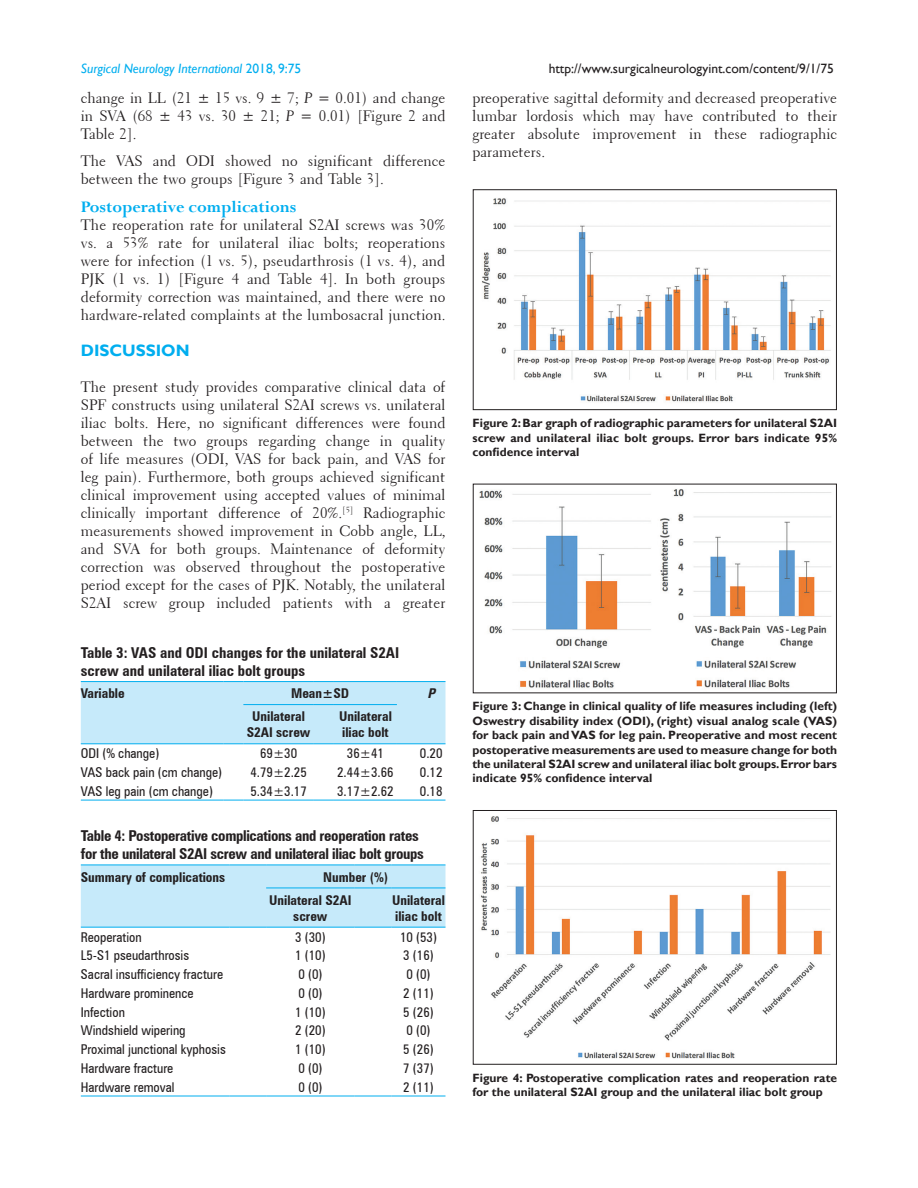
<style>
.page{position:relative;width:918px;height:1188px;background:#fff}
.page>*{position:absolute;margin:0;border:0;box-sizing:border-box;transform-origin:0 0}
.t1{font:700 18px "Perpetua";color:#00aeef}
.t2{font:700 16.5px "Gill Sans";color:#00aeef}
.TX{font:15px/18px "Transitional 521 BT Roman A";color:#231f20;text-align:justify}
.TT{font:700 condensed 15px/18px "Zurich BT";letter-spacing:-.02em;color:#231f20}
.TT-2{font:700 condensed 15px/18px "Zurich BT";color:#231f20}
.TB{font:condensed 13.5px "Zurich BT";color:#231f20}
.TCH{font:700 condensed 13.5px/16.2px "Zurich BT";color:#231f20;text-align:center}
.TBL{font:condensed 13.5px "Zurich BT";color:#231f20}
.t3{font:13.5px "Gill Sans";color:#231f20}
.t4{font:italic 13.5px "Gill Sans";color:#00aeef}
.TCH-2{font:italic 700 condensed 13.5px "Zurich BT";color:#231f20}
.FGC{font:700 12px/14.4px "Gill Sans";color:#231f20;text-align:justify}
.s1{font-style:normal}
.s2{font-family:"Transitional 521 BT Cursive A"}
</style>
<div class="page">
<hr style="left:81px;top:800px;width:142px;height:1px;background:#00aeef">
<svg style="left:223px;top:800px;width:20px;height:1px"></svg>
<hr style="left:243px;top:800px;width:71px;height:1px;background:#00aeef">
<svg style="left:314px;top:800px;width:20px;height:1px"></svg>
<hr style="left:334px;top:800px;width:63px;height:1px;background:#00aeef">
<svg style="left:397px;top:800px;width:49px;height:1px"></svg>
<div style="left:81px;top:681px;width:365px;height:63px;background:#c6eafa"></div>
<img style="left:479px;top:489px;width:353px;height:199px">
<img style="left:481px;top:198px;width:350px;height:204px">
<div style="left:473px;top:190px;width:364px;height:220px;border:1px solid #231f20"></div>
<div style="left:81px;top:866px;width:365px;height:61px;background:#c6eafa"></div>
<hr style="left:81px;top:1096px;width:148px;height:1px;background:#00aeef">
<hr style="left:229px;top:1096px;width:37px;height:1px;background:#00aeef">
<hr style="left:266px;top:1096px;width:89px;height:1px;background:#00aeef">
<hr style="left:355px;top:1096px;width:37px;height:1px;background:#00aeef">
<hr style="left:392px;top:1096px;width:54px;height:1px;background:#00aeef">
<hr style="left:81px;top:927px;width:148px;height:1px;background:#00aeef">
<hr style="left:229px;top:927px;width:37px;height:1px;background:#00aeef">
<hr style="left:266px;top:927px;width:89px;height:1px;background:#00aeef">
<hr style="left:355px;top:927px;width:37px;height:1px;background:#00aeef">
<hr style="left:392px;top:927px;width:54px;height:1px;background:#00aeef">
<hr style="left:81px;top:865px;width:148px;height:1px;background:#00aeef">
<hr style="left:229px;top:865px;width:37px;height:1px;background:#00aeef">
<hr style="left:266px;top:865px;width:89px;height:1px;background:#00aeef">
<hr style="left:355px;top:865px;width:37px;height:1px;background:#00aeef">
<hr style="left:392px;top:865px;width:54px;height:1px;background:#00aeef">
<hr style="left:266px;top:888px;width:89px;height:1px;background:#00aeef">
<hr style="left:355px;top:888px;width:37px;height:1px;background:#00aeef">
<hr style="left:392px;top:888px;width:54px;height:1px;background:#00aeef">
<img style="left:480px;top:816px;width:351px;height:243px">
<div style="left:473px;top:810px;width:364px;height:254px;border:1px solid #231f20"></div>
<p class="t4" style="left:81px;top:61px;width:222px">Surgical Neurology International <span class="s1">2018, 9:75</span></p>
<p class="t3" style="left:549px;top:61px;width:287px">http://www.surgicalneurologyint.com/content/9/1/75</p>
<p class="TX" style="left:81px;top:89px;width:366px">change in LL (21 ± 15 vs. 9 ± 7; <span class="s2">P</span> = 0.01) and change in SVA (68 ± 43 vs. 30 ± 21; <span class="s2">P</span> = 0.01) [Figure 2 and Table 2].</p>
<p class="TX" style="left:81px;top:152px;width:366px">The VAS and ODI showed no significant difference between the two groups [Figure 3 and Table 3].</p>
<h2 class="t1" style="left:81px;top:195px;width:217px">Postoperative complications</h2>
<p class="TX" style="left:81px;top:216px;width:366px">The reoperation rate for unilateral S2AI screws was 30% vs. a 53% rate for unilateral iliac bolts; reoperations were for infection (1 vs. 5), pseudarthrosis (1 vs. 4), and PJK (1 vs. 1) [Figure 4 and Table 4]. In both groups deformity correction was maintained, and there were no hardware‑related complaints at the lumbosacral junction.</p>
<h1 class="t2" style="left:81px;top:341px;width:110px">DISCUSSION</h1>
<p class="TX" style="left:81px;top:378px;width:366px">The present study provides comparative clinical data of SPF constructs using unilateral S2AI screws vs. unilateral iliac bolts. Here, no significant differences were found between the two groups regarding change in quality of life measures (ODI, VAS for back pain, and VAS for leg pain). Furthermore, both groups achieved significant clinical improvement using accepted values of minimal clinically important difference of 20%.<sup>[5]</sup> Radiographic measurements showed improvement in Cobb angle, LL, and SVA for both groups. Maintenance of deformity correction was observed throughout the postoperative period except for the cases of PJK. Notably, the unilateral S2AI screw group included patients with a greater</p>
<p class="TX" style="left:472px;top:89px;width:366px">preoperative sagittal deformity and decreased preoperative lumbar lordosis which may have contributed to their greater absolute improvement in these radiographic parameters.</p>
<p class="FGC" style="left:472px;top:416px;width:366px">Figure 2: Bar graph of radiographic parameters for unilateral S2AI screw and unilateral iliac bolt groups. Error bars indicate 95% confidence interval</p>
<p class="TT-2" style="left:81px;top:643px;width:320px">Table 3: VAS and ODI changes for the unilateral S2AI screw and unilateral iliac bolt groups</p>
<p class="TCH" style="left:81px;top:685px;width:45px">Variable</p>
<p class="TCH" style="left:291px;top:685px;width:60px">Mean±SD</p>
<p class="TCH-2" style="left:427px;top:685px;width:12px">P</p>
<p class="TCH" style="left:247px;top:708px;width:65px">Unilateral<br>S2AI screw</p>
<p class="TCH" style="left:339px;top:708px;width:54px;text-align:left">Unilateral iliac bolt</p>
<p class="TB" style="left:81px;top:745px;width:80px">ODI (% change)</p>
<p class="TB" style="left:260px;top:745px;width:39px">69±30</p>
<p class="TB" style="left:347px;top:745px;width:39px">36±41</p>
<p class="TB" style="left:420px;top:745px;width:24px">0.20</p>
<p class="TB" style="left:81px;top:764px;width:143px">VAS back pain (cm change)</p>
<p class="TB" style="left:250px;top:764px;width:58px">4.79±2.25</p>
<p class="TB" style="left:337px;top:764px;width:58px">2.44±3.66</p>
<p class="TB" style="left:420px;top:764px;width:24px">0.12</p>
<p class="TBL" style="left:81px;top:783px;width:134px">VAS leg pain (cm change)</p>
<p class="TBL" style="left:250px;top:783px;width:58px">5.34±3.17</p>
<p class="TBL" style="left:337px;top:783px;width:58px">3.17±2.62</p>
<p class="TBL" style="left:420px;top:783px;width:24px">0.18</p>
<p class="FGC" style="left:473px;top:699px;width:366px">Figure 3: Change in clinical quality of life measures including (left)<br>Oswestry disability index (ODI), (right) visual analog scale (VAS) for back pain and VAS for leg pain. Preoperative and most recent postoperative measurements are used to measure change for both the unilateral S2AI screw and unilateral iliac bolt groups. Error bars indicate 95% confidence interval</p>
<p class="TT" style="left:81px;top:827px;width:345px">Table 4: Postoperative complications and reoperation rates for the unilateral S2AI screw and unilateral iliac bolt groups</p>
<p class="TCH" style="left:81px;top:869px;width:146px">Summary of complications</p>
<p class="TCH" style="left:323px;top:869px;width:67px">Number (%)</p>
<p class="TCH" style="left:269px;top:892px;width:84px">Unilateral S2AI screw</p>
<p class="TCH" style="left:392px;top:892px;width:54px;text-align:left">Unilateral iliac bolt</p>
<p class="TB" style="left:81px;top:929px;width:62px">Reoperation</p>
<p class="TB" style="left:295px;top:929px;width:32px">3 (30)</p>
<p class="TB" style="left:400px;top:929px;width:38px">10 (53)</p>
<p class="TB" style="left:81px;top:947px;width:110px">L5‑S1 pseudarthrosis</p>
<p class="TB" style="left:295px;top:947px;width:32px">1 (10)</p>
<p class="TB" style="left:403px;top:947px;width:32px">3 (16)</p>
<p class="TB" style="left:81px;top:966px;width:144px">Sacral insufficiency fracture</p>
<p class="TB" style="left:298px;top:966px;width:25px">0 (0)</p>
<p class="TB" style="left:407px;top:966px;width:25px">0 (0)</p>
<p class="TB" style="left:81px;top:985px;width:114px">Hardware prominence</p>
<p class="TB" style="left:298px;top:985px;width:25px">0 (0)</p>
<p class="TB" style="left:403px;top:985px;width:32px">2 (11)</p>
<p class="TB" style="left:81px;top:1004px;width:46px">Infection</p>
<p class="TB" style="left:295px;top:1004px;width:32px">1 (10)</p>
<p class="TB" style="left:403px;top:1004px;width:32px">5 (26)</p>
<p class="TB" style="left:81px;top:1022px;width:106px">Windshield wipering</p>
<p class="TB" style="left:295px;top:1022px;width:32px">2 (20)</p>
<p class="TB" style="left:407px;top:1022px;width:25px">0 (0)</p>
<p class="TB" style="left:81px;top:1041px;width:147px">Proximal junctional kyphosis</p>
<p class="TB" style="left:295px;top:1041px;width:32px">1 (10)</p>
<p class="TB" style="left:403px;top:1041px;width:32px">5 (26)</p>
<p class="TB" style="left:81px;top:1060px;width:94px">Hardware fracture</p>
<p class="TB" style="left:298px;top:1060px;width:25px">0 (0)</p>
<p class="TB" style="left:403px;top:1060px;width:32px">7 (37)</p>
<p class="TBL" style="left:81px;top:1079px;width:95px">Hardware removal</p>
<p class="TBL" style="left:298px;top:1079px;width:25px">0 (0)</p>
<p class="TBL" style="left:403px;top:1079px;width:32px">2 (11)</p>
<p class="FGC" style="left:473px;top:1071px;width:366px">Figure 4: Postoperative complication rates and reoperation rate for the unilateral S2AI group and the unilateral iliac bolt group</p>
</div>
